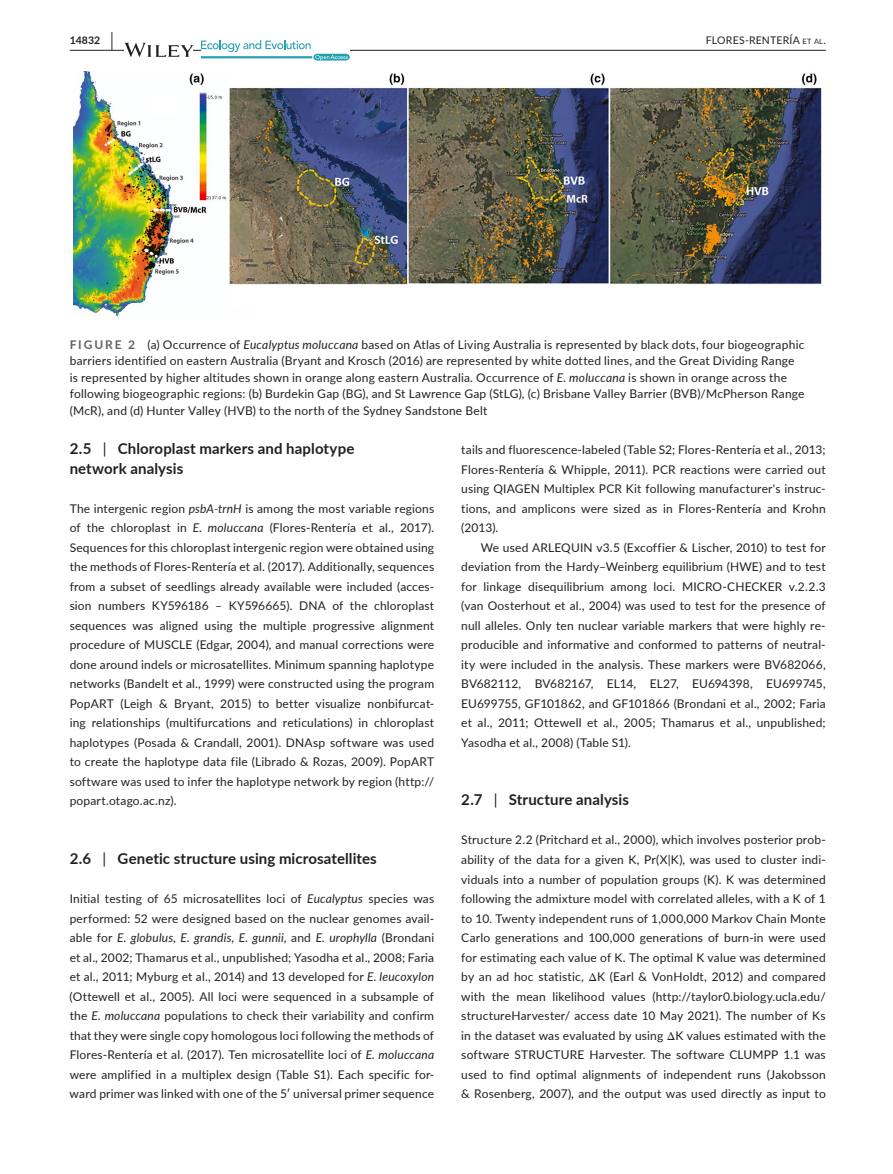
<style>
.page{position:relative;width:893px;height:1174px;background:#fff}
.page>*{position:absolute;margin:0;border:0;box-sizing:border-box;transform-origin:0 0}
.t1{font:700 15px/19.5px "Lato";letter-spacing:.01em;color:#231f20}
.t2{font:12px/19.5px "Lato";letter-spacing:.015em;color:#231f20;text-align:justify}
.t3{font:10.5px "Lato";letter-spacing:.02em;color:#231f20}
.t4{font:700 10.5px "Lato";color:#231f20}
.s1{font-size:19.5px}
.s2{font-size:7.35px}
.s3{font-weight:700;color:#636366}
.s4{font-style:italic}
.s5{font-weight:400}
.s6{font-family:"STIX"}
</style>
<div class="page">
<hr style="left:70px;top:50px;width:756px;height:1px;background:#231f20">
<svg style="left:125px;top:43px;width:68px;height:14px"></svg>
<svg style="left:201px;top:40px;width:149px;height:21px"></svg>
<img style="left:74px;top:72px;width:748px;height:245px">
<p class="t4" style="left:70px;top:33px;width:45px">14832 <span class="s1">|</span></p>
<p class="t3" style="left:706px;top:33px;width:121px">FLORES-RENTERÍA <span class="s2">et al</span>.</p>
<p class="t2" style="left:70px;top:336px;width:736px;line-height:16.5px;text-align:left"><span class="s3">FIGURE 2</span> (a) Occurrence of <span class="s4">Eucalyptus moluccana</span> based on Atlas of Living Australia is represented by black dots, four biogeographic barriers identified on eastern Australia (Bryant and Krosch (2016) are represented by white dotted lines, and the Great Dividing Range is represented by higher altitudes shown in orange along eastern Australia. Occurrence of <span class="s4">E. moluccana</span> is shown in orange across the following biogeographic regions: (b) Burdekin Gap (BG), and St Lawrence Gap (StLG), (c) Brisbane Valley Barrier (BVB)/McPherson Range (McR), and (d) Hunter Valley (HVB) to the north of the Sydney Sandstone Belt</p>
<p class="t1" style="left:70px;top:438px;width:286px">2.5 <span class="s5">|</span> Chloroplast markers and haplotype network analysis</p>
<p class="t2" style="left:70px;top:498px;width:366px">The intergenic region <span class="s4">psbA-trnH</span> is among the most variable regions of the chloroplast in <span class="s4">E. moluccana</span> (Flores-Rentería et al., 2017).<br>Sequences for this chloroplast intergenic region were obtained using the methods of Flores-Rentería et al. (2017). Additionally, sequences from a subset of seedlings already available were included (acces&shy;sion numbers KY596186 – KY596665). DNA of the chloroplast sequences was aligned using the multiple progressive alignment procedure of MUSCLE (Edgar, 2004), and manual corrections were done around indels or microsatellites. Minimum spanning haplotype networks (Bandelt et al., 1999) were constructed using the program PopART (Leigh &amp; Bryant, 2015) to better visualize nonbifurcat&shy;ing relationships (multifurcations and reticulations) in chloroplast haplotypes (Posada &amp; Crandall, 2001). DNAsp software was used to create the haplotype data file (Librado &amp; Rozas, 2009). PopART software was used to infer the haplotype network by region (http:// popart.otago.ac.nz).</p>
<p class="t1" style="left:70px;top:848px;width:309px">2.6 <span class="s5">|</span> Genetic structure using microsatellites</p>
<p class="t2" style="left:70px;top:888px;width:366px">Initial testing of 65 microsatellites loci of <span class="s4">Eucalyptus</span> species was performed: 52 were designed based on the nuclear genomes avail&shy;able for <span class="s4">E. globulus</span>, <span class="s4">E. grandis</span>, <span class="s4">E. gunnii</span>, and <span class="s4">E. urophylla</span> (Brondani et al., 2002; Thamarus et al., unpublished; Yasodha et al., 2008; Faria et al., 2011; Myburg et al., 2014) and 13 developed for <span class="s4">E. leucoxylon </span>(Ottewell et al., 2005). All loci were sequenced in a subsample of the <span class="s4">E. moluccana</span> populations to check their variability and confirm that they were single copy homologous loci following the methods of Flores-Rentería et al. (2017). Ten microsatellite loci of <span class="s4">E. moluccana </span>were amplified in a multiplex design (Table S1). Each specific for&shy;ward primer was linked with one of the 5′ universal primer sequence</p>
<p class="t2" style="left:461px;top:440px;width:366px">tails and fluorescence-labeled (Table S2; Flores-Rentería et al., 2013; Flores-Rentería &amp; Whipple, 2011). PCR reactions were carried out using QIAGEN Multiplex PCR Kit following manufacturer's instruc&shy;tions, and amplicons were sized as in Flores-Rentería and Krohn (2013).</p>
<p class="t2" style="left:461px;top:537px;width:366px;text-indent:20px">We used ARLEQUIN v3.5 (Excoffier &amp; Lischer, 2010) to test for deviation from the Hardy–Weinberg equilibrium (HWE) and to test for linkage disequilibrium among loci. MICRO-CHECKER v.2.2.3 (van Oosterhout et al., 2004) was used to test for the presence of null alleles. Only ten nuclear variable markers that were highly re&shy;producible and informative and conformed to patterns of neutral&shy;ity were included in the analysis. These markers were BV682066, BV682112, BV682167, EL14, EL27, EU694398, EU699745, EU699755, GF101862, and GF101866 (Brondani et al., 2002; Faria et al., 2011; Ottewell et al., 2005; Thamarus et al., unpublished; Yasodha et al., 2008) (Table S1).</p>
<p class="t1" style="left:461px;top:789px;width:169px">2.7 <span class="s5">|</span> Structure analysis</p>
<p class="t2" style="left:461px;top:830px;width:366px">Structure 2.2 (Pritchard et al., 2000), which involves posterior prob&shy;ability of the data for a given K, Pr(X|K), was used to cluster indi&shy;viduals into a number of population groups (K). K was determined following the admixture model with correlated alleles, with a K of 1 to 10. Twenty independent runs of 1,000,000 Markov Chain Monte Carlo generations and 100,000 generations of burn-in were used for estimating each value of K. The optimal K value was determined by an ad hoc statistic, <span class="s6">Δ</span>K (Earl &amp; VonHoldt, 2012) and compared with the mean likelihood values (http://taylor0.biology.ucla.edu/ structureHarvester/ access date 10 May 2021). The number of Ks in the dataset was evaluated by using <span class="s6">Δ</span>K values estimated with the software STRUCTURE Harvester. The software CLUMPP 1.1 was used to find optimal alignments of independent runs (Jakobsson &amp; Rosenberg, 2007), and the output was used directly as input to</p>
</div>
